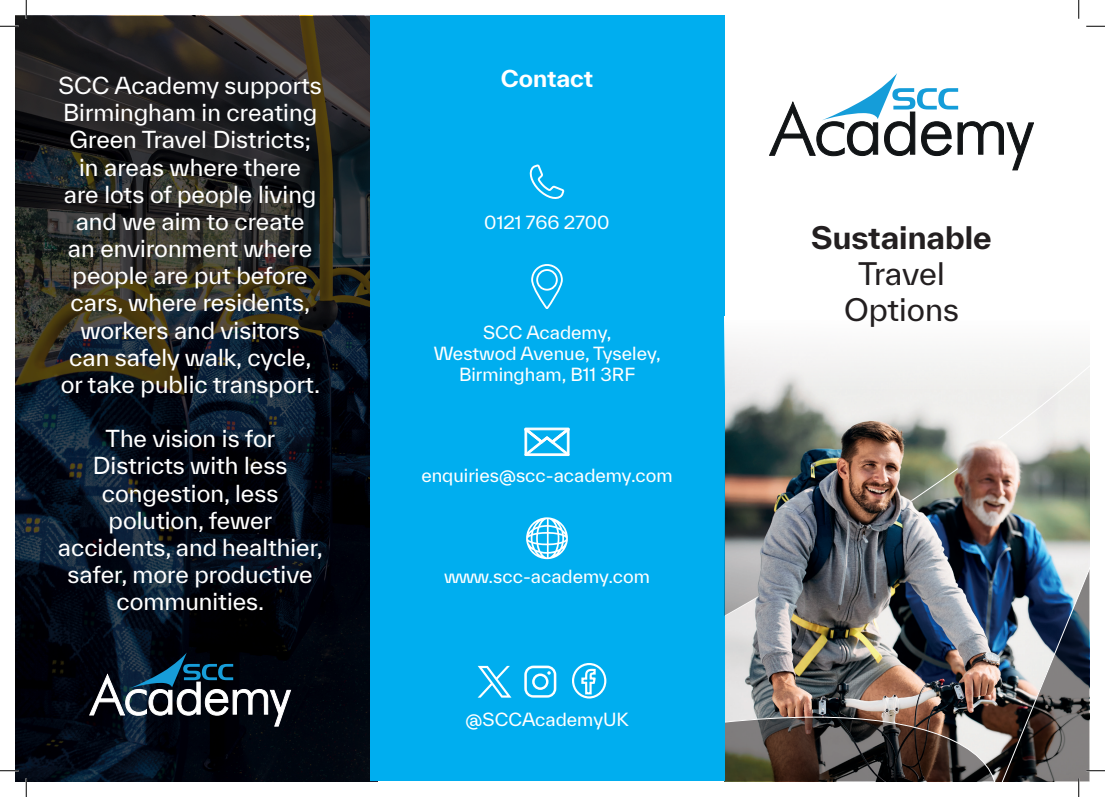
<style>
.page{position:relative;width:1105px;height:797px;background:#fff}
.page>*{position:absolute;margin:0;border:0;box-sizing:border-box;transform-origin:0 0}
.t1{font:30px "TWK Everett";color:#231f20}
.t2{font:700 30px "TWK Everett";color:#231f20}
.t3{font:22.62px/27.1px "TWK Everett";color:#fff;text-align:center}
.t4{font:700 22.5px "TWK Everett";color:#fff}
.t5{font:17.5px/21px "TWK Everett";color:#fff;text-align:center}
</style>
<div class="page">
<img style="left:724px;top:229px;width:365px;height:552px">
<svg style="left:16px;top:16px;width:354px;height:765px;background:#15191d"></svg>
<div style="left:370px;top:16px;width:354px;height:765px;background:#00aeef"></div>
<div style="left:724px;top:317px;width:365px;height:75px;background:#f5f5f5"></div>
<svg style="left:769px;top:73px;width:265px;height:97px"></svg>
<svg style="left:529px;top:164px;width:36px;height:35px"></svg>
<svg style="left:531px;top:264px;width:32px;height:45px"></svg>
<svg style="left:524px;top:428px;width:46px;height:28px"></svg>
<svg style="left:526px;top:517px;width:42px;height:42px"></svg>
<svg style="left:478px;top:666px;width:33px;height:31px"></svg>
<svg style="left:572px;top:663px;width:35px;height:36px"></svg>
<svg style="left:524px;top:665px;width:32px;height:32px"></svg>
<img style="left:724px;top:297px;width:209px;height:319px">
<img style="left:957px;top:436px;width:45px;height:34px">
<svg style="left:89px;top:652px;width:202px;height:74px;background:#2a3641"></svg>
<svg style="left:0;top:25px;width:19px;height:2px"></svg>
<svg style="left:1086px;top:25px;width:19px;height:2px"></svg>
<svg style="left:0;top:770px;width:19px;height:1px"></svg>
<svg style="left:25px;top:0;width:2px;height:19px"></svg>
<svg style="left:25px;top:778px;width:2px;height:19px"></svg>
<svg style="left:1078px;top:0;width:1px;height:19px"></svg>
<img style="left:1002px;top:568px;width:103px;height:229px">
<p class="t3" style="left:58px;top:72px;width:265px">SCC Academy supports</p>
<p class="t4" style="left:501px;top:63px;width:94px">Contact</p>
<p class="t3" style="left:61px;top:99px;width:261px">Birmingham in creating<br>Green Travel Districts; in areas where there are lots of people living and we aim to create an environment where people are put before cars, where residents, workers and visitors can safely walk, cycle, or take public transport.</p>
<p class="t3" style="left:58px;top:425px;width:267px">The vision is for<br>Districts with less congestion, less polution, fewer accidents, and healthier, safer, more productive communities.</p>
<p class="t5" style="left:484px;top:211px;width:127px">0121 766 2700</p>
<p class="t5" style="left:483px;top:321px;width:130px">SCC Academy,</p>
<p class="t5" style="left:434px;top:342px;width:229px">Westwod Avenue, Tyseley,<br>Birmingham, B11 3RF</p>
<p class="t5" style="left:421px;top:464px;width:253px">enquiries@scc-academy.com</p>
<p class="t5" style="left:444px;top:565px;width:207px">www.scc-academy.com</p>
<p class="t5" style="left:466px;top:709px;width:165px">@SCCAcademyUK</p>
<p class="t2" style="left:811px;top:216px;width:182px">Sustainable</p>
<p class="t1" style="left:858px;top:253px;width:88px">Travel</p>
<p class="t1" style="left:844px;top:289px;width:117px">Options</p>
</div>
